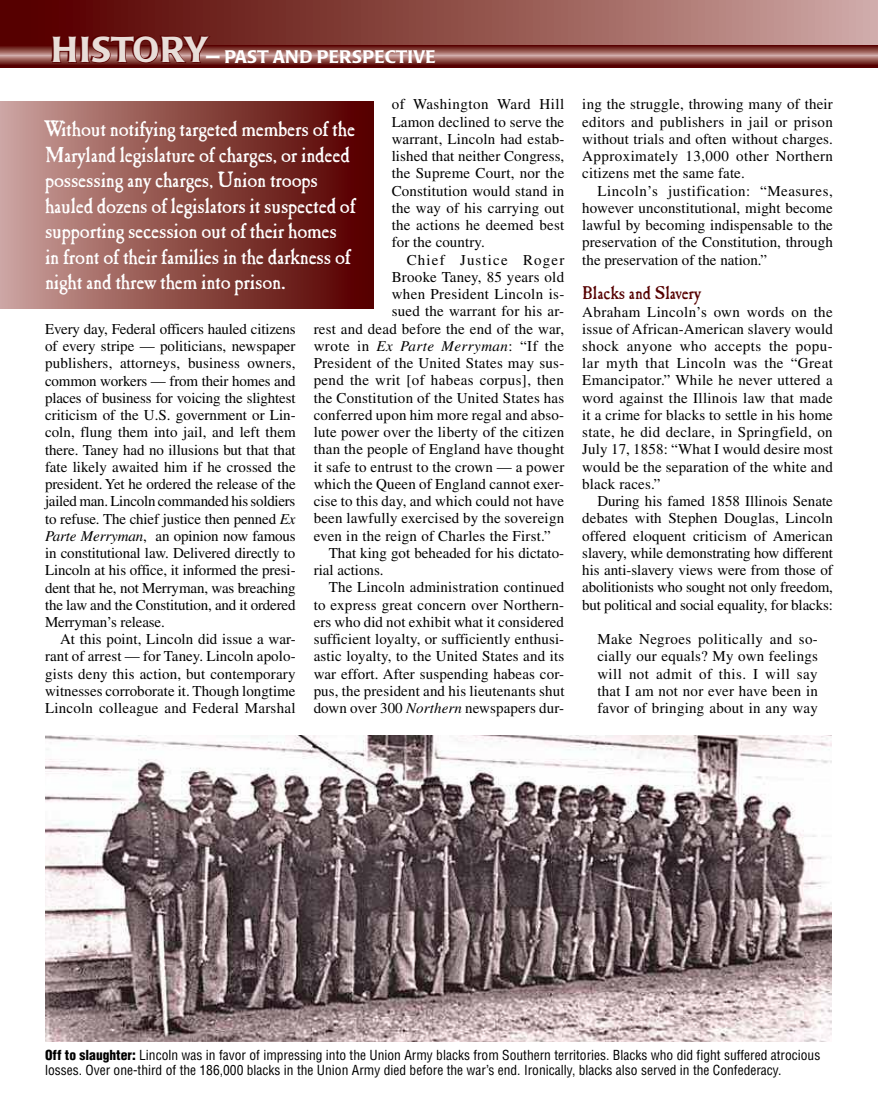
<style>
.page{position:relative;width:878px;height:1107px;background:#fff}
.page>*{position:absolute;margin:0;border:0;box-sizing:border-box;transform-origin:0 0}
.t1{font:21px/25.5px "Caslon Antique";letter-spacing:-.01em;color:#fff}
.t2{font:500 18px "Poppl Laudatio";color:#fff;scale:1.2 1}
.t3{font:18px "Caslon Antique";color:#560000}
.t4{font:15px/17.2px "Times";letter-spacing:.01em;color:#000;text-align:justify}
.t5{font:italic 15px "Times";letter-spacing:.03em;color:#000}
.t6{font:15px "Times";letter-spacing:.075em;color:#000}
.t7{font:condensed 13.5px/15.8px "Helvetica";color:#000}
.s1{font-size:35.7px;color:#e8ddd8}
.s2{font-style:normal}
.s3{font-style:italic}
.s4{font-weight:900}
</style>
<div class="page">
<div style="left:0;top:0;width:878px;height:57px;background:linear-gradient(to right,#4f0000,#cea6a0)"></div>
<svg style="left:0;top:45px;width:878px;height:23px;background:#874540"></svg>
<svg style="left:52px;top:24px;width:159px;height:39px;background:#752a27"></svg>
<div style="left:0;top:101px;width:374px;height:207px;background:linear-gradient(to right,#caa09a,#520000)"></div>
<img style="left:45px;top:735px;width:786px;height:307px">
<p class="t2" style="left:51px;top:49px;width:322px"><span class="s1">HISTORY</span>— PAST AND PERSPECTIVE</p>
<p class="t4" style="left:392px;top:97px;width:174px">of Washington Ward Hill Lamon declined to serve the warrant, Lincoln had estab&shy;lished that neither Congress, the Supreme Court, nor the Constitution would stand in the way of his carrying out the actions he deemed best for the country.</p>
<p class="t6" style="left:406px;top:255px;width:159px">Chief Justice Roger</p>
<p class="t4" style="left:392px;top:270px;width:174px">Brooke Taney, 85 years old</p>
<p class="t4" style="left:392px;top:287px;width:174px">when President Lincoln is-</p>
<p class="t4" style="left:392px;top:304px;width:174px">sued the warrant for his ar-</p>
<p class="t4" style="left:314px;top:322px;width:252px">rest and dead before the end of the war,</p>
<p class="t5" style="left:314px;top:341px;width:252px"><span class="s2">wrote in</span> Ex Parte Merryman<span class="s2">: “If the</span></p>
<p class="t4" style="left:314px;top:356px;width:252px">President of the United States may sus-</p>
<p class="t4" style="left:314px;top:373px;width:252px">pend the writ [of habeas corpus], then</p>
<p class="t4" style="left:314px;top:391px;width:252px">the Constitution of the United States has</p>
<p class="t4" style="left:314px;top:408px;width:252px">conferred upon him more regal and abso-</p>
<p class="t4" style="left:314px;top:425px;width:252px">lute power over the liberty of the citizen</p>
<p class="t4" style="left:314px;top:442px;width:252px">than the people of England have thought</p>
<p class="t4" style="left:314px;top:460px;width:252px">it safe to entrust to the crown — a power</p>
<p class="t4" style="left:314px;top:477px;width:252px">which the Queen of England cannot exer-</p>
<p class="t4" style="left:314px;top:494px;width:252px">cise to this day, and which could not have</p>
<p class="t4" style="left:314px;top:511px;width:252px">been lawfully exercised by the sovereign</p>
<p class="t4" style="left:314px;top:529px;width:239px">even in the reign of Charles the First.”</p>
<p class="t4" style="left:328px;top:546px;width:237px">That king got beheaded for his dictato-</p>
<p class="t4" style="left:314px;top:563px;width:71px">rial actions.</p>
<p class="t4" style="left:328px;top:580px;width:237px">The Lincoln administration continued</p>
<p class="t4" style="left:314px;top:598px;width:252px">to express great concern over Northern-</p>
<p class="t4" style="left:314px;top:615px;width:252px">ers who did not exhibit what it considered</p>
<p class="t4" style="left:314px;top:632px;width:252px">sufficient loyalty, or sufficiently enthusi-</p>
<p class="t4" style="left:314px;top:649px;width:252px">astic loyalty, to the United States and its</p>
<p class="t4" style="left:314px;top:667px;width:252px">war effort. After suspending habeas cor-</p>
<p class="t4" style="left:314px;top:684px;width:252px">pus, the president and his lieutenants shut</p>
<p class="t4" style="left:314px;top:701px;width:252px">down over 300 <span class="s3">Northern</span> newspapers dur-</p>
<p class="t1" style="left:45px;top:118px;width:312px">Without notifying targeted members of the Maryland legislature of charges, or indeed possessing any charges, Union troops hauled dozens of legislators it suspected of supporting secession out of their homes in front of their families in the darkness of night and threw them into prison.</p>
<p class="t4" style="left:45px;top:322px;width:252px">Every day, Federal officers hauled citizens of every stripe — politicians, newspaper publishers, attorneys, business owners, common workers — from their homes and places of business for voicing the slightest criticism of the U.S. government or Lin&shy;coln, flung them into jail, and left them there. Taney had no illusions but that that fate likely awaited him if he crossed the president. Yet he ordered the release of the jailed man. Lincoln commanded his soldiers to refuse. The chief justice then penned <span class="s3">Ex Parte Merryman</span>, an opinion now famous in constitutional law. Delivered directly to Lincoln at his office, it informed the presi&shy;dent that he, not Merryman, was breaching the law and the Constitution, and it ordered Merryman’s release.</p>
<p class="t4" style="left:45px;top:632px;width:252px;text-indent:15px">At this point, Lincoln did issue a war&shy;rant of arrest — for Taney. Lincoln apolo&shy;gists deny this action, but contemporary witnesses corroborate it. Though longtime Lincoln colleague and Federal Marshal</p>
<p class="t4" style="left:582px;top:97px;width:252px">ing the struggle, throwing many of their editors and publishers in jail or prison without trials and often without charges.<br>Approximately 13,000 other Northern citizens met the same fate.</p>
<p class="t4" style="left:582px;top:184px;width:252px;text-indent:15px">Lincoln’s justification: “Measures, however unconstitutional, might become lawful by becoming indispensable to the preservation of the Constitution, through the preservation of the nation.”</p>
<p class="t3" style="left:582px;top:286px;width:120px">Blacks and Slavery</p>
<p class="t4" style="left:582px;top:304px;width:252px">Abraham Lincoln’s own words on the issue of African-American slavery would shock anyone who accepts the popu&shy;lar myth that Lincoln was the “Great Emancipator.” While he never uttered a word against the Illinois law that made it a crime for blacks to settle in his home state, he did declare, in Springfield, on July 17, 1858: “What I would desire most would be the separation of the white and black races.”</p>
<p class="t4" style="left:582px;top:494px;width:252px;text-indent:15px">During his famed 1858 Illinois Senate debates with Stephen Douglas, Lincoln offered eloquent criticism of American slavery, while demonstrating how different his anti-slavery views were from those of abolitionists who sought not only freedom, but political and social equality, for blacks:</p>
<p class="t4" style="left:597px;top:632px;width:222px">Make Negroes politically and so&shy;cially our equals? My own feelings will not admit of this. I will say that I am not nor ever have been in favor of bringing about in any way</p>
<p class="t7" style="left:45px;top:1047px;width:776px"><span class="s4">Off to slaughter:</span> Lincoln was in favor of impressing into the Union Army blacks from Southern territories. Blacks who did fight suffered atrocious losses. Over one-third of the 186,000 blacks in the Union Army died before the war’s end. Ironically, blacks also served in the Confederacy.</p>
</div>
